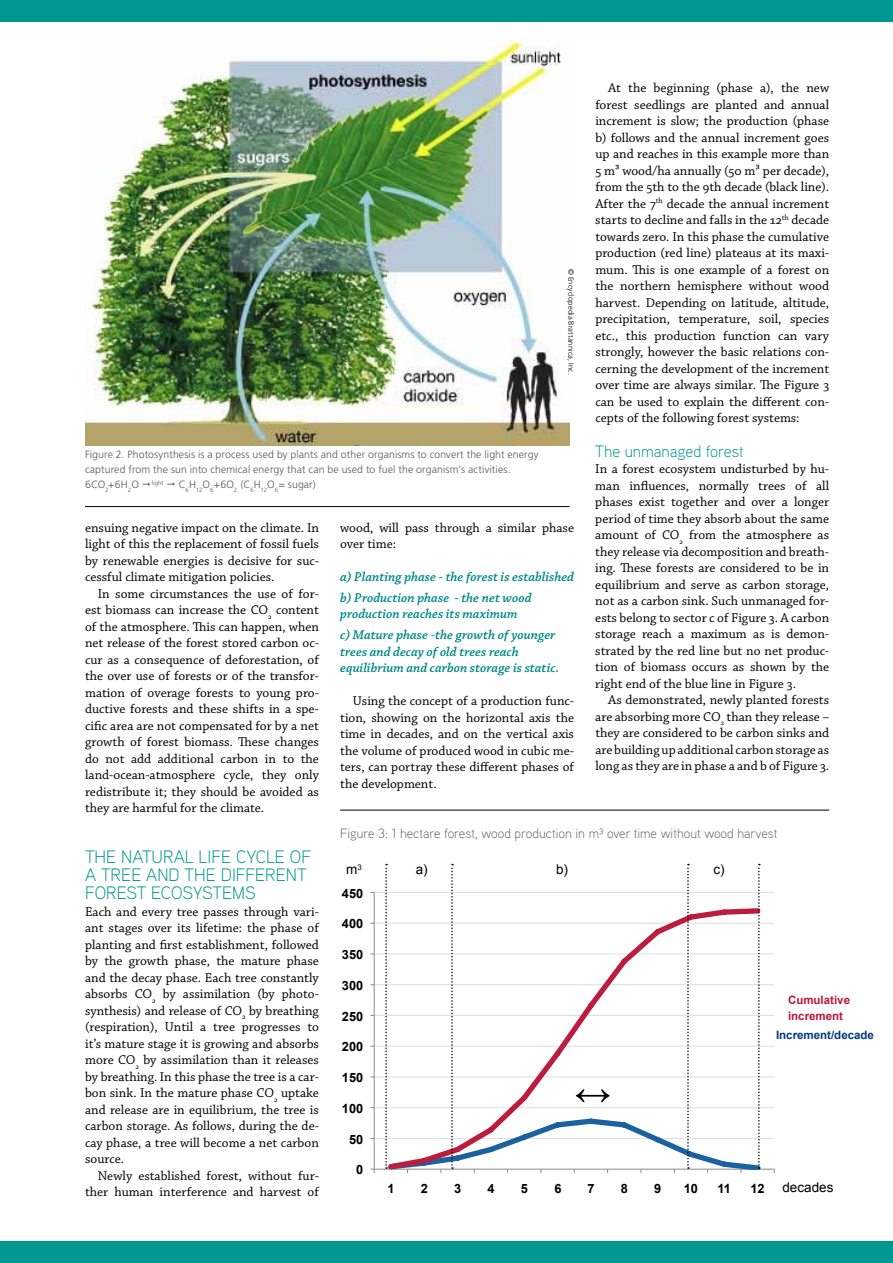
<style>
.page{position:relative;width:893px;height:1263px;background:#fff}
.page>*{position:absolute;margin:0;border:0;box-sizing:border-box;transform-origin:0 0}
.t1{font:300 18px/18px "Aaux Pro";color:#009791}
.t2{font:300 16.5px "Aaux Pro";color:#009791}
.t3{font:13.5px/16.5px "Chaparral Pro";color:#000;text-align:justify}
.t4{font:italic 600 13.5px/20.7px "Chaparral Pro";color:#008a88}
.t5{font:300 13.5px "Aaux Pro";color:#646567}
.t6{font:13.5px "Arial";color:#000}
.t7{font:700 12.75px "Arial";color:#000}
.t8{font:700 12.75px "Calibri";color:#000}
.t9{font:700 11.55px/15.3px "Arial";color:#ba183f}
.t10{font:700 11.55px "Arial";color:#003882}
.t11{font:300 10.5px/15px "Frutiger LT Std";letter-spacing:.01em;color:#58585a}
.t12{font:300 7.5px "Frutiger LT Std";letter-spacing:.015em;color:#000}
</style>
<div class="page">
<hr style="left:374px;top:1138px;width:400px;height:1px;background:#e0e0e0">
<hr style="left:374px;top:1107px;width:400px;height:1px;background:#e0e0e0">
<hr style="left:374px;top:1076px;width:400px;height:1px;background:#e0e0e0">
<hr style="left:374px;top:1046px;width:400px;height:1px;background:#e0e0e0">
<hr style="left:374px;top:1015px;width:400px;height:1px;background:#e0e0e0">
<hr style="left:374px;top:984px;width:400px;height:1px;background:#e0e0e0">
<hr style="left:374px;top:953px;width:400px;height:1px;background:#e0e0e0">
<hr style="left:374px;top:923px;width:400px;height:1px;background:#e0e0e0">
<hr style="left:374px;top:892px;width:400px;height:1px;background:#e0e0e0">
<hr style="left:374px;top:892px;width:1px;height:277px;background:#929292">
<hr style="left:374px;top:1168px;width:400px;height:2px;background:#929292">
<svg style="left:370px;top:1168px;width:5px;height:5px"></svg>
<div style="left:0;top:1242px;width:893px;height:21px;background:#009791"></div>
<div style="left:0;top:0;width:893px;height:21px;background:#009791"></div>
<img style="left:85px;top:37px;width:485px;height:409px">
<hr style="left:340px;top:810px;width:489px;height:1px;background:#000">
<svg style="left:385px;top:864px;width:378px;height:309px"></svg>
<hr style="left:85px;top:506px;width:485px;height:1px;background:#000">
<p class="t3" style="left:595px;top:80px;width:235px;text-indent:13px">At the beginning (phase a), the new forest seedlings are planted and annual increment is slow; the production (phase b) follows and the annual increment goes up and reaches in this example more than 5 m³ wood/ha annually (50 m³ per decade), from the 5th to the 9th decade (black line).<br>After the 7<sup>th</sup> decade the annual increment starts to decline and falls in the 12<sup>th</sup> decade towards zero. In this phase the cumulative production (red line) plateaus at its maxi&shy;mum. This is one example of a forest on the northern hemisphere without wood harvest. Depending on latitude, altitude, precipitation, temperature, soil, species etc., this production function can vary strongly, however the basic relations con&shy;cerning the development of the increment over time are always similar. The Figure 3 can be used to explain the different con&shy;cepts of the following forest systems:</p>
<p class="t2" style="left:595px;top:441px;width:150px">The unmanaged forest</p>
<p class="t3" style="left:595px;top:461px;width:235px">In a forest ecosystem undisturbed by hu&shy;man influences, normally trees of all phases exist together and over a longer period of time they absorb about the same amount of CO<sub>2</sub> from the atmosphere as they release via decomposition and breath&shy;ing. These forests are considered to be in equilibrium and serve as carbon storage, not as a carbon sink. Such unmanaged for&shy;ests belong to sector c of Figure 3. A carbon storage reach a maximum as is demon&shy;strated by the red line but no net produc&shy;tion of biomass occurs as shown by the right end of the blue line in Figure 3.</p>
<p class="t3" style="left:595px;top:692px;width:235px;text-indent:13px">As demonstrated, newly planted forests are absorbing more CO<sub>2</sub> than they release – they are considered to be carbon sinks and are building up additional carbon storage as long as they are in phase a and b of Figure 3.</p>
<p class="t12" style="left:575px;top:269px;width:107px;rotate:90deg">© Encyclopedia Brattannica, Inc.</p>
<p class="t11" style="left:85px;top:447px;width:455px">Figure 2. Photosynthesis is a process used by plants and other organisms to convert the light energy captured from the sun into chemical energy that can be used to fuel the organism’s activities.<br>6CO<sub>2</sub>+6H<sub>2</sub>O <sup>light</sup></p>
<p class="t11" style="left:179px;top:477px;width:138px">C<sub>6</sub>H<sub>12</sub>O<sub>6</sub>+6O<sub>2.</sub> (C<sub>6</sub>H<sub>12</sub>O<sub>6</sub>= sugar)</p>
<p class="t3" style="left:340px;top:520px;width:235px">wood, will pass through a similar phase over time:</p>
<p class="t4" style="left:340px;top:567px;width:235px">a) Planting phase - the forest is established b) Production phase - the net wood</p>
<p class="t4" style="left:340px;top:604px;width:217px">production reaches its maximum<br>c) Mature phase -the growth of younger</p>
<p class="t4" style="left:340px;top:644px;width:221px;line-height:16.5px">trees and decay of old trees reach equilibrium and carbon storage is static.</p>
<p class="t3" style="left:340px;top:693px;width:235px;text-indent:13px">Using the concept of a production func&shy;tion, showing on the horizontal axis the time in decades, and on the vertical axis the volume of produced wood in cubic me&shy;ters, can portray these different phases of the development.</p>
<p class="t3" style="left:85px;top:520px;width:235px">ensuing negative impact on the climate. In light of this the replacement of fossil fuels by renewable energies is decisive for suc&shy;cessful climate mitigation policies.</p>
<p class="t3" style="left:85px;top:586px;width:235px;text-indent:13px">In some circumstances the use of for&shy;est biomass can increase the CO<sub>2</sub> content of the atmosphere. This can happen, when net release of the forest stored carbon oc&shy;cur as a consequence of deforestation, of the over use of forests or of the transfor&shy;mation of overage forests to young pro&shy;ductive forests and these shifts in a spe&shy;cific area are not compensated for by a net growth of forest biomass. These changes do not add additional carbon in to the land-ocean-atmosphere cycle, they only redistribute it; they should be avoided as they are harmful for the climate.</p>
<h1 class="t1" style="left:85px;top:847px;width:227px">The natural li fe cycle of a tree and the di fferent forest ecosystems</h1>
<p class="t3" style="left:85px;top:904px;width:235px">Each and every tree passes through vari&shy;ant stages over its lifetime: the phase of planting and first establishment, followed by the growth phase, the mature phase and the decay phase. Each tree constantly absorbs CO<sub>2</sub> by assimilation (by photo&shy;synthesis) and release of CO<sub>2</sub> by breathing (respiration), Until a tree progresses to it’s mature stage it is growing and absorbs more CO<sub>2</sub> by assimilation than it releases by breathing. In this phase the tree is a car&shy;bon sink. In the mature phase CO<sub>2</sub> uptake and release are in equilibrium, the tree is carbon storage. As follows, during the de&shy;cay phase, a tree will become a net carbon source.</p>
<p class="t3" style="left:85px;top:1168px;width:235px;text-align:right">Newly established forest, without fur&shy;ther human interference and harvest of</p>
<p class="t5" style="left:340px;top:825px;width:439px">Figure 3: 1 hectare forest, wood production in m³ over time without wood harvest</p>
<p class="t6" style="left:346px;top:861px;width:17px">m<sup>3</sup></p>
<p class="t6" style="left:416px;top:861px;width:14px">a)</p>
<p class="t6" style="left:556px;top:861px;width:14px">b)</p>
<p class="t6" style="left:713px;top:861px;width:13px">c)</p>
<p class="t7" style="left:342px;top:884px;width:23px">450</p>
<p class="t7" style="left:342px;top:915px;width:23px">400</p>
<p class="t7" style="left:342px;top:946px;width:23px">350</p>
<p class="t7" style="left:342px;top:977px;width:23px">300</p>
<p class="t9" style="left:788px;top:993px;width:64px">Cumulative increment</p>
<p class="t7" style="left:342px;top:1007px;width:23px">250</p>
<p class="t10" style="left:776px;top:1027px;width:99px">Increment/decade</p>
<p class="t7" style="left:342px;top:1038px;width:23px">200</p>
<p class="t7" style="left:342px;top:1069px;width:23px">150</p>
<p class="t7" style="left:342px;top:1100px;width:23px">100</p>
<p class="t7" style="left:349px;top:1130px;width:16px">50</p>
<p class="t7" style="left:356px;top:1161px;width:9px">0</p>
<p class="t6" style="left:782px;top:1178px;width:53px">decades</p>
<p class="t7" style="left:387px;top:1180px;width:9px">1</p>
<p class="t7" style="left:421px;top:1180px;width:9px">2</p>
<p class="t7" style="left:454px;top:1180px;width:9px">3</p>
<p class="t7" style="left:487px;top:1180px;width:9px">4</p>
<p class="t7" style="left:521px;top:1180px;width:9px">5</p>
<p class="t7" style="left:554px;top:1180px;width:9px">6</p>
<p class="t7" style="left:587px;top:1180px;width:9px">7</p>
<p class="t7" style="left:621px;top:1180px;width:9px">8</p>
<p class="t7" style="left:654px;top:1180px;width:9px">9</p>
<p class="t7" style="left:684px;top:1180px;width:16px">10</p>
<p class="t7" style="left:718px;top:1180px;width:15px">11</p>
<p class="t7" style="left:750px;top:1180px;width:16px">12</p>
<p class="t8" style="left:783px;top:1180px;width:45px">decades</p>
</div>
